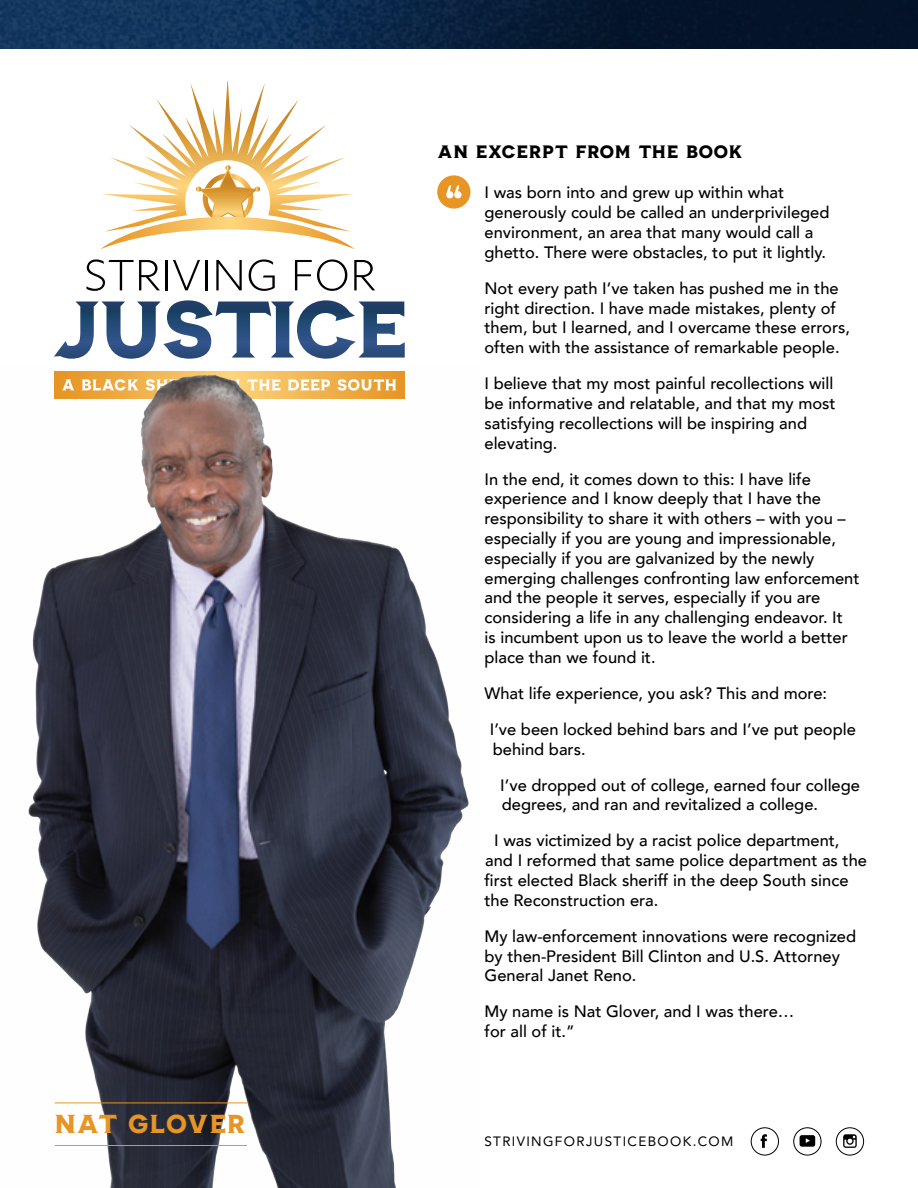
<style>
.page{position:relative;width:918px;height:1188px;background:#fff}
.page>*{position:absolute;margin:0;border:0;box-sizing:border-box;transform-origin:0 0}
.t1{font:26.1px "American Mortar";color:#e79524}
.t2{font:18px "American Mortar";color:#000}
.t3{font:500 16.5px/19.8px "Avenir";color:#000}
.t4{font:13.5px "Avenir";letter-spacing:.1em;color:#000}
</style>
<div class="page">
<div style="left:793px;top:1127px;width:28px;height:28px;border:1px solid #000;border-radius:50%"></div>
<div style="left:751px;top:1127px;width:28px;height:28px;border:1px solid #000;border-radius:50%"></div>
<svg style="left:761px;top:1134px;width:6px;height:14px"></svg>
<div style="left:836px;top:1127px;width:28px;height:28px;border:1px solid #000;border-radius:50%"></div>
<svg style="left:843px;top:1134px;width:14px;height:14px"></svg>
<svg style="left:800px;top:1135px;width:15px;height:12px"></svg>
<svg style="left:100px;top:81px;width:255px;height:168px"></svg>
<svg style="left:54px;top:300px;width:351px;height:56px"></svg>
<svg style="left:87px;top:259px;width:73px;height:32px"></svg>
<hr style="left:165px;top:260px;width:3px;height:30px;background:#000">
<svg style="left:173px;top:260px;width:27px;height:30px"></svg>
<hr style="left:205px;top:260px;width:3px;height:30px;background:#000">
<svg style="left:216px;top:260px;width:26px;height:30px"></svg>
<svg style="left:249px;top:259px;width:26px;height:32px"></svg>
<svg style="left:295px;top:259px;width:52px;height:32px"></svg>
<svg style="left:354px;top:260px;width:21px;height:30px"></svg>
<div style="left:0;top:356px;width:495px;height:832px;background:#000;opacity:.45"></div>
<div style="left:437px;top:175px;width:33px;height:34px;background:#e79524;border-radius:50%"></div>
<svg style="left:446px;top:186px;width:16px;height:12px"></svg>
<hr style="left:55px;top:1103px;width:192px;height:1px;background:#e79524">
<hr style="left:55px;top:1145px;width:192px;height:1px;background:#e79524">
<div style="left:0;top:0;width:918px;height:49px;background:linear-gradient(to right,#153d68,#010b1b)"></div>
<h1 class="t1" style="left:54px;top:1108px;width:194px">NAT GLOVER</h1>
<p class="t2" style="left:437px;top:141px;width:307px">AN EXCERPT FROM THE BOOK</p>
<p class="t3" style="left:485px;top:182px;width:347px">I was born into and grew up within what generously could be called an underprivileged environment, an area that many would call a ghetto. There were obstacles, to put it lightly.</p>
<p class="t3" style="left:485px;top:277px;width:367px">Not every path I’ve taken has pushed me in the right direction. I have made mistakes, plenty of them, but I learned, and I overcame these errors, often with the assistance of remarkable people.</p>
<p class="t3" style="left:485px;top:373px;width:353px">I believe that my most painful recollections will be informative and relatable, and that my most satisfying recollections will be inspiring and elevating.</p>
<p class="t3" style="left:485px;top:468px;width:377px">In the end, it comes down to this: I have life experience and I know deeply that I have the responsibility to share it with others – with you – especially if you are young and impressionable, especially if you are galvanized by the newly emerging challenges confronting law enforcement and the people it serves, especially if you are considering a life in any challenging endeavor. It<br>is incumbent upon us to leave the world a better place than we found it.</p>
<p class="t3" style="left:490px;top:674px;width:368px;line-height:36px;text-indent:-5px">What life experience, you ask? This and more:<br>I’ve been locked behind bars and I’ve put people</p>
<p class="t3" style="left:500px;top:730px;width:361px;line-height:36px;text-indent:-8px">behind bars.<br>I’ve dropped out of college, earned four college</p>
<p class="t3" style="left:494px;top:786px;width:347px;line-height:36px;text-indent:8px">degrees, and ran and revitalized a college.<br>I was victimized by a racist police department,</p>
<p class="t3" style="left:485px;top:850px;width:384px">and I reformed that same police department as the first elected Black sheriff in the deep South since the Reconstruction era.</p>
<p class="t3" style="left:485px;top:925px;width:373px">My law-enforcement innovations were recognized by then-President Bill Clinton and U.S. Attorney<br>General Janet Reno.</p>
<p class="t3" style="left:485px;top:1001px;width:311px">My name is Nat Glover, and I was there… for all of it.”</p>
<p class="t4" style="left:484px;top:1130px;width:251px">STRIVINGFORJUSTICEBOOK.COM</p>
</div>
